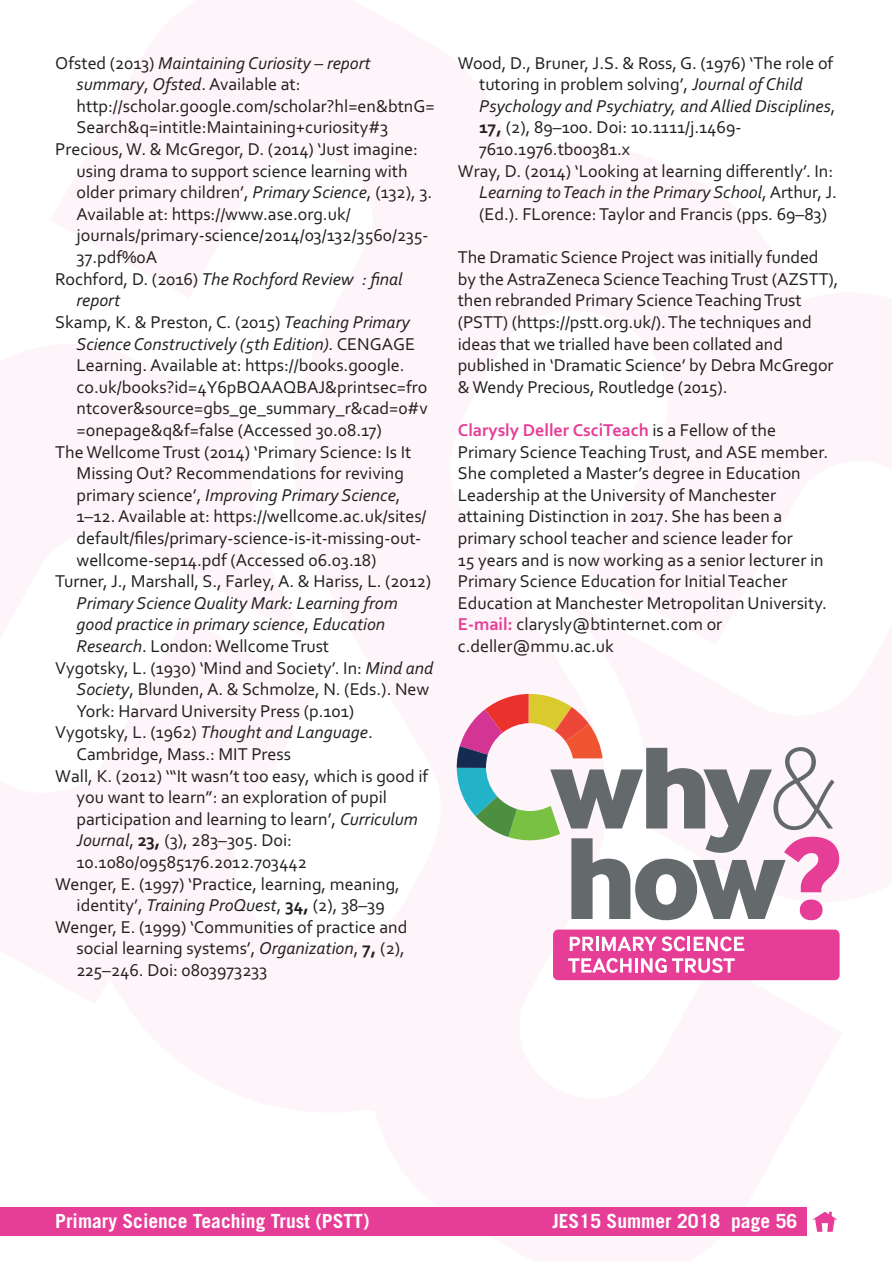
<style>
.page{position:relative;width:893px;height:1263px;background:#fff}
.page>*{position:absolute;margin:0;border:0;box-sizing:border-box;transform-origin:0 0}
.t1{font:700 19.5px "Trade Gothic";color:#fff}
.t2{font:18px/21.6px "Corbel";color:#231f20}
.t3{font:italic 18px "Corbel";color:#231f20}
.s1{font-style:normal}
.s2{font-style:italic}
.s3{font-weight:700}
.s4{font-weight:700;color:#e63e97}
</style>
<div class="page">
<div style="left:0;top:1208px;width:806px;height:28px;background:#e63e97"></div>
<svg style="left:813px;top:1212px;width:24px;height:20px"></svg>
<div style="left:553px;top:929px;width:287px;height:51px;background:#e63e97;border-radius:5px"></div>
<svg style="left:570px;top:937px;width:24px;height:14px"></svg>
<hr style="left:596px;top:937px;width:3px;height:14px;background:#fff">
<svg style="left:602px;top:936px;width:83px;height:15px"></svg>
<hr style="left:687px;top:937px;width:3px;height:14px;background:#fff">
<svg style="left:694px;top:936px;width:50px;height:15px"></svg>
<svg style="left:568px;top:958px;width:64px;height:15px"></svg>
<hr style="left:635px;top:958px;width:3px;height:14px;background:#fff">
<svg style="left:641px;top:958px;width:94px;height:15px"></svg>
<svg style="left:457px;top:694px;width:382px;height:226px"></svg>
<p class="t3" style="left:55px;top:52px;width:317px"><span class="s1">Ofsted (2013)</span> Maintaining Curiosity – report</p>
<p class="t2" style="left:77px;top:73px;width:226px"><span class="s2">summary</span>, <span class="s2">Ofsted</span>. Available at:</p>
<p class="t2" style="left:77px;top:95px;width:360px">http://scholar.google.com/scholar?hl=en&amp;btnG=</p>
<p class="t2" style="left:77px;top:116px;width:313px">Search&amp;q=intitle:Maintaining+curiosity#3</p>
<p class="t2" style="left:55px;top:138px;width:364px">Precious,W. &amp; McGregor, D. (2014) ‘Just imagine:</p>
<p class="t2" style="left:77px;top:160px;width:333px">using drama to support science learning with</p>
<p class="t2" style="left:77px;top:181px;width:357px">older primary children’, <span class="s2">Primary Science</span>, (132), 3.</p>
<p class="t2" style="left:77px;top:203px;width:276px">Available at: https://www.ase.org.uk/</p>
<p class="t2" style="left:77px;top:224px;width:353px">journals/primary-science/2014/03/132/3560/235-</p>
<p class="t2" style="left:77px;top:246px;width:82px">37.pdf%0A</p>
<p class="t3" style="left:55px;top:268px;width:349px"><span class="s1">Rochford, D. (2016)</span> The Rochford Review : final</p>
<p class="t3" style="left:77px;top:290px;width:45px">report</p>
<p class="t2" style="left:55px;top:311px;width:356px">Skamp, K. &amp; Preston, C. (2015) <span class="s2">Teaching Primary</span></p>
<p class="t3" style="left:77px;top:333px;width:340px">Science Constructively (5th Edition). <span class="s1">CENGAGE</span></p>
<p class="t2" style="left:77px;top:354px;width:330px">Learning. Available at: https://books.google.</p>
<p class="t2" style="left:77px;top:376px;width:352px">co.uk/books?id=4Y6pBQAAQBAJ&amp;printsec=fro</p>
<p class="t2" style="left:77px;top:397px;width:353px">ntcover&amp;source=gbs_ge_summary_r&amp;cad=0#v</p>
<p class="t2" style="left:77px;top:419px;width:307px">=onepage&amp;q&amp;f=false (Accessed 30.08.17)</p>
<p class="t2" style="left:55px;top:440px;width:358px">TheWellcomeTrust (2014) ‘Primary Science: Is It</p>
<p class="t2" style="left:77px;top:462px;width:329px">Missing Out? Recommendations for reviving</p>
<p class="t3" style="left:77px;top:484px;width:326px"><span class="s1">primary science’,</span> Improving Primary Science<span class="s1">,</span></p>
<p class="t2" style="left:77px;top:505px;width:352px">1–12. Available at: https://wellcome.ac.uk/sites/</p>
<p class="t2" style="left:77px;top:527px;width:346px">default/files/primary-science-is-it-missing-out-</p>
<p class="t2" style="left:77px;top:548px;width:301px">wellcome-sep14.pdf (Accessed 06.03.18)</p>
<p class="t2" style="left:55px;top:570px;width:378px">Turner, J., Marshall, S., Farley, A. &amp; Hariss, L. (2012)</p>
<p class="t3" style="left:77px;top:592px;width:323px">Primary Science Quality Mark: Learning from</p>
<p class="t3" style="left:77px;top:614px;width:310px">good practice in primary science<span class="s1">,</span> Education</p>
<p class="t2" style="left:77px;top:635px;width:254px"><span class="s2">Research</span>. London:WellcomeTrust</p>
<p class="t2" style="left:55px;top:656px;width:380px">Vygotsky, L. (1930) ‘Mind and Society’. In: <span class="s2">Mind and</span></p>
<p class="t2" style="left:77px;top:678px;width:354px"><span class="s2">Society</span>, Blunden, A. &amp; Schmolze, N. (Eds.). New</p>
<p class="t2" style="left:77px;top:700px;width:279px">York: Harvard University Press (p.101)</p>
<p class="t2" style="left:55px;top:721px;width:319px">Vygotsky, L. (1962) <span class="s2">Thought and Language</span>.</p>
<p class="t2" style="left:77px;top:743px;width:216px">Cambridge, Mass.: MIT Press</p>
<p class="t2" style="left:55px;top:764px;width:374px">Wall, K. (2012) ‘“It wasn’t too easy, which is good if</p>
<p class="t2" style="left:77px;top:786px;width:312px">you want to learn”: an exploration of pupil</p>
<p class="t2" style="left:77px;top:808px;width:343px">participation and learning to learn’, <span class="s2">Curriculum</span></p>
<p class="t2" style="left:77px;top:829px;width:217px"><span class="s2">Journal</span>, <span class="s3">23,</span> (3), 283–305. Doi:</p>
<p class="t2" style="left:77px;top:851px;width:232px">10.1080/09585176.2012.703442</p>
<p class="t2" style="left:55px;top:872px;width:346px">Wenger, E. (1997) ‘Practice, learning, meaning,</p>
<p class="t2" style="left:77px;top:894px;width:310px">identity’, <span class="s2">Training ProQuest</span>, <span class="s3">34,</span> (2), 38–39</p>
<p class="t2" style="left:55px;top:916px;width:354px">Wenger, E. (1999) ‘Communities of practice and</p>
<p class="t2" style="left:77px;top:937px;width:330px">social learning systems’, <span class="s2">Organization</span>, <span class="s3">7,</span> (2),</p>
<p class="t2" style="left:77px;top:959px;width:192px">225–246. Doi: 0803973233</p>
<p class="t2" style="left:458px;top:52px;width:377px">Wood, D., Bruner, J.S. &amp; Ross, G. (1976) ‘The role of</p>
<p class="t2" style="left:479px;top:73px;width:325px">tutoring in problem solving’, <span class="s2">Journal of Child</span></p>
<p class="t3" style="left:479px;top:95px;width:358px">Psychology and Psychiatry, and Allied Disciplines<span class="s1">,</span></p>
<p class="t2" style="left:479px;top:116px;width:264px"><span class="s3">17,</span> (2), 89–100. Doi: 10.1111/j.1469-</p>
<p class="t2" style="left:479px;top:138px;width:153px">7610.1976.tb00381.x</p>
<p class="t2" style="left:458px;top:160px;width:377px">Wray, D. (2014) ‘Looking at learning differently’. In:</p>
<p class="t3" style="left:479px;top:182px;width:359px">Learning toTeach in the Primary School<span class="s1">, Arthur, J.</span></p>
<p class="t2" style="left:479px;top:203px;width:350px">(Ed.). FLorence:Taylor and Francis (pps. 69–83)</p>
<p class="t2" style="left:458px;top:246px;width:382px">The Dramatic Science Project was initially funded by theAstraZeneca ScienceTeachingTrust (AZSTT), then rebranded Primary ScienceTeachingTrust (PSTT) (https://pstt.org.uk/).The techniques and ideas that we trialled have been collated and published in ‘Dramatic Science’ by Debra McGregor &amp;Wendy Precious, Routledge (2015).</p>
<p class="t2" style="left:458px;top:419px;width:372px"><span class="s4">Clarysly Deller CsciTeach</span> is a Fellow of the Primary ScienceTeachingTrust, and ASE member.<br>She completed a Master’s degree in Education Leadership at the University of Manchester attaining Distinction in 2017. She has been a primary school teacher and science leader for<br>15 years and is now working as a senior lecturer in Primary Science Education for InitialTeacher Education at Manchester Metropolitan University.<br><span class="s4">E-mail:</span> clarysly@btinternet.com or c.deller@mmu.ac.uk</p>
<p class="t1" style="left:55px;top:1213px;width:316px">Primary Science Teaching Trust (PSTT)</p>
<p class="t1" style="left:552px;top:1213px;width:246px">JES15 Summer 2018 page 56</p>
</div>
